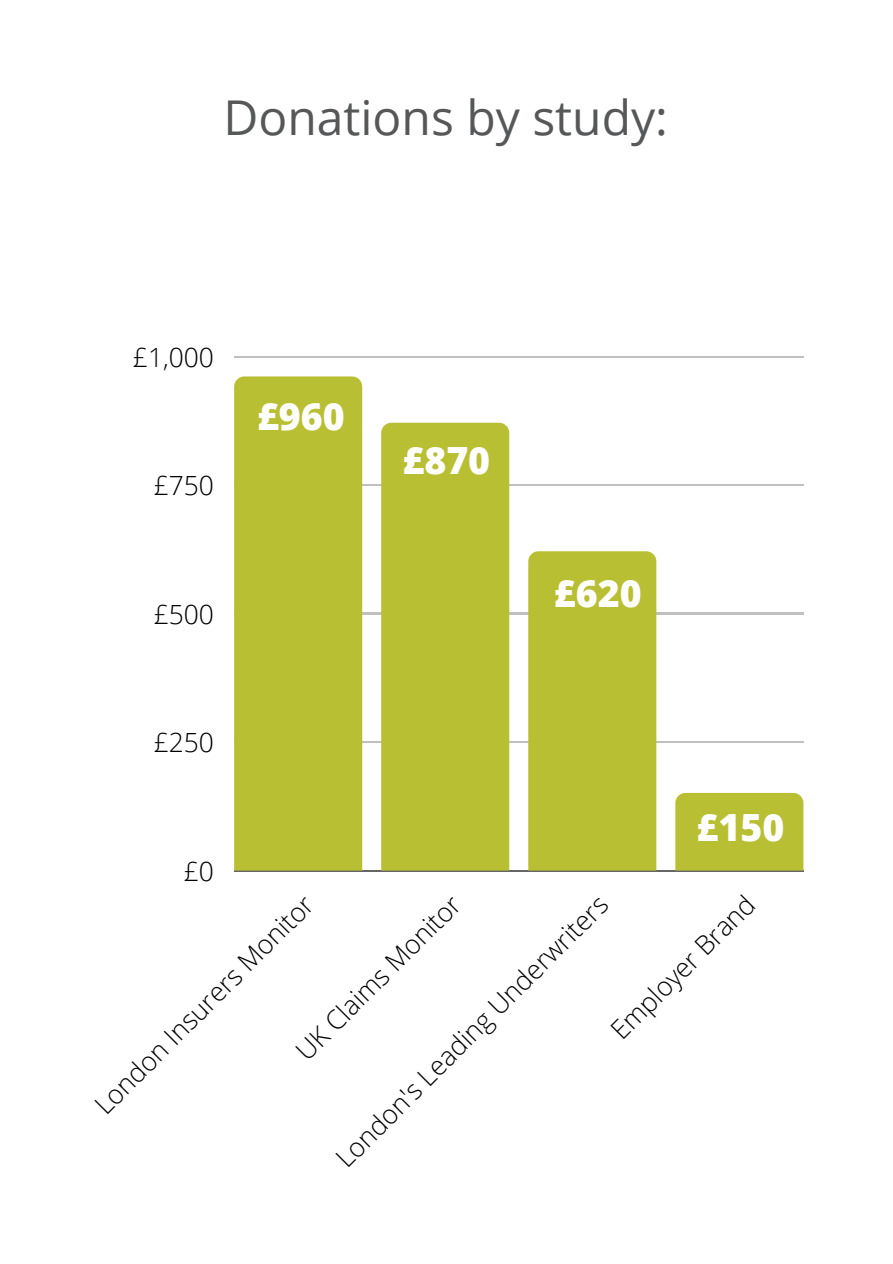
<style>
.page{position:relative;width:893px;height:1264px;background:#fff}
.page>*{position:absolute;margin:0;border:0;box-sizing:border-box;transform-origin:0 0}
.t1{font:48px "Open Sans";color:#555759}
.t2{font:800 37.5px "Open Sans";color:#fff}
.t3{font:300 26.4px "Open Sans";color:#000}
</style>
<div class="page">
<hr style="left:234px;top:356px;width:569px;height:1px;background:#000">
<hr style="left:234px;top:484px;width:569px;height:1px;background:#000">
<hr style="left:234px;top:613px;width:569px;height:1px;background:#000">
<hr style="left:234px;top:741px;width:569px;height:1px;background:#000">
<hr style="left:234px;top:870px;width:569px;height:1px;background:#000">
<div style="left:234px;top:376px;width:128px;height:494px;background:#b9bf33"></div>
<div style="left:381px;top:423px;width:128px;height:447px;background:#b9bf33"></div>
<div style="left:528px;top:551px;width:128px;height:319px;background:#b9bf33"></div>
<div style="left:675px;top:793px;width:128px;height:77px;background:#b9bf33"></div>
<p class="t1" style="left:223px;top:84px;width:446px">Donations by study:</p>
<p class="t3" style="left:133px;top:338px;width:82px">£1,000</p>
<p class="t3" style="left:154px;top:467px;width:62px">£750</p>
<p class="t3" style="left:154px;top:595px;width:62px">£500</p>
<p class="t3" style="left:154px;top:724px;width:62px">£250</p>
<p class="t3" style="left:184px;top:852px;width:32px">£0</p>
<p class="t2" style="left:257px;top:390px;width:89px">£960</p>
<p class="t2" style="left:402px;top:434px;width:89px">£870</p>
<p class="t2" style="left:553px;top:566px;width:89px">£620</p>
<p class="t2" style="left:696px;top:801px;width:89px">£150</p>
<p class="t3" style="left:327px;top:1149px;width:373px;rotate:-45deg">London's Leading Underwriters</p>
<p class="t3" style="left:602px;top:1021px;width:192px;rotate:-45deg">Employer Brand</p>
<p class="t3" style="left:287px;top:1042px;width:222px;rotate:-45deg">UK Claims Monitor</p>
<p class="t3" style="left:86px;top:1096px;width:298px;rotate:-45deg">London Insurers Monitor</p>
</div>
